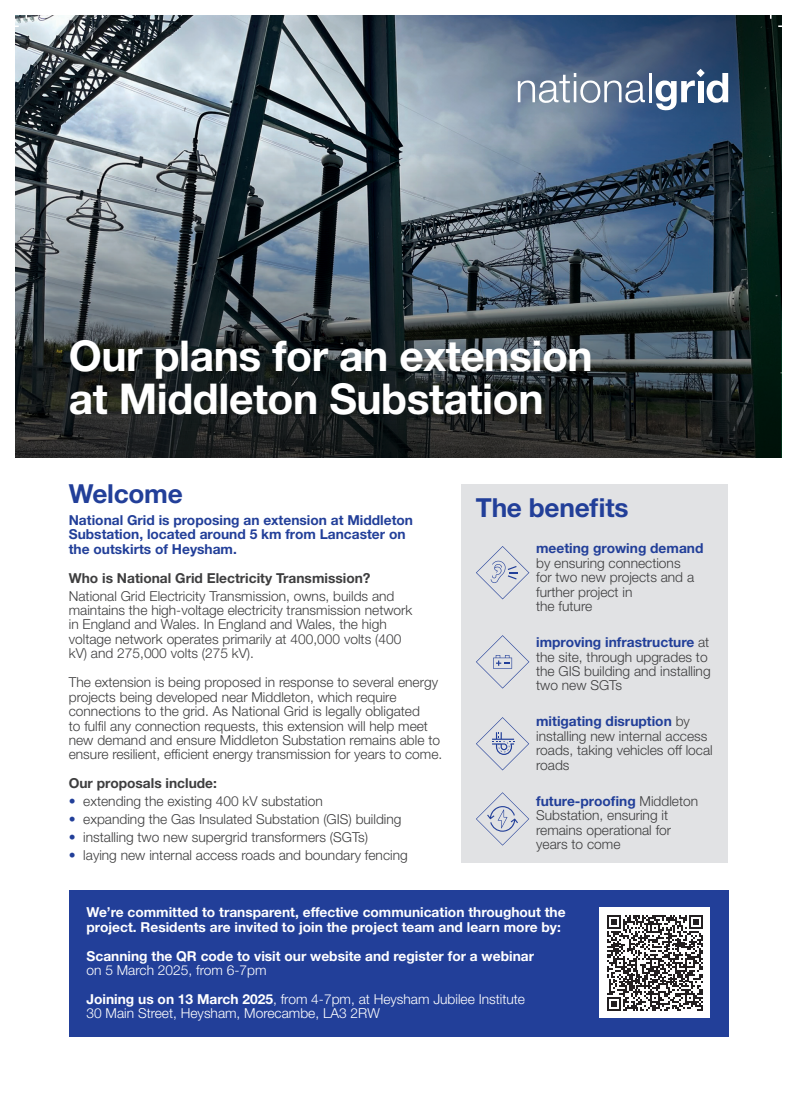
<style>
.page{position:relative;width:797px;height:1105px;background:#fff}
.page>*{position:absolute;margin:0;border:0;box-sizing:border-box;transform-origin:0 0}
.t1{font:700 42.5px/43.2px "Helvetica Neue LT Std";letter-spacing:-.01em;color:#fff}
.t2{font:700 26.25px "Helvetica Neue LT Std";letter-spacing:-.01em;color:#223f99}
.t3{font:300 13.75px/14.5px "Helvetica Neue LT Std";color:#3e3e3f}
.t4{font:700 13.75px/14.5px "Helvetica Neue LT Std";color:#fff}
.t5{font:700 13.75px/14.5px "Helvetica Neue LT Std";color:#223f99}
.t6{font:300 13.75px/28.9px "Helvetica Neue LT Std";color:#fff}
.t7{font:700 13.75px "Helvetica Neue LT Std";color:#3e3e3f}
.s1{color:#223f99}
.s2{font-weight:700;color:#223f99}
.s3{font-weight:700}
</style>
<div class="page">
<img style="left:16px;top:16px;width:765px;height:442px">
<svg style="left:167px;top:16px;width:614px;height:105px;background:#647789"></svg>
<svg style="left:16px;top:121px;width:765px;height:336px;background:#424e55"></svg>
<div style="left:69px;top:890px;width:659px;height:146px;background:#223f99"></div>
<div style="left:461px;top:484px;width:267px;height:379px;background:#e1e2e4"></div>
<svg style="left:518px;top:73px;width:127px;height:31px"></svg>
<hr style="left:648px;top:73px;width:3px;height:29px;background:#fff">
<svg style="left:654px;top:69px;width:74px;height:42px"></svg>
<div style="left:599px;top:907px;width:111px;height:111px;background:#fff"></div>
<svg style="left:607px;top:915px;width:95px;height:96px"></svg>
<svg style="left:476px;top:546px;width:53px;height:53px"></svg>
<svg style="left:476px;top:717px;width:53px;height:53px"></svg>
<svg style="left:476px;top:635px;width:53px;height:54px"></svg>
<svg style="left:476px;top:792px;width:53px;height:54px"></svg>
<h1 class="t1" style="left:69px;top:333px;width:525px">Our plans for an extension at Middleton Substation</h1>
<h2 class="t2" style="left:69px;top:478px;width:116px">Welcome</h2>
<p class="t5" style="left:69px;top:512px;width:346px">National Grid is proposing an extension at Middleton<br>Substation, located around 5 km from Lancaster on the outskirts of Heysham.</p>
<p class="t7" style="left:69px;top:569px;width:303px">Who is National Grid Electricity Transmission?</p>
<p class="t3" style="left:69px;top:588px;width:345px">National Grid Electricity Transmission, owns, builds and maintains the high-voltage electricity transmission network in England and Wales. In England and Wales, the high voltage network operates primarily at 400,000 volts (400 kV) and 275,000 volts (275 kV).</p>
<p class="t3" style="left:69px;top:675px;width:375px">The extension is being proposed in response to several energy projects being developed near Middleton, which require connections to the grid. As National Grid is legally obligated<br>to fulfil any connection requests, this extension will help meet new demand and ensure Middleton Substation remains able to ensure resilient, efficient energy transmission for years to come.</p>
<p class="t7" style="left:69px;top:775px;width:150px">Our proposals include:</p>
<p class="t3" style="left:69px;top:794px;width:255px"><span class="s1">•</span> extending the existing 400 kV substation</p>
<p class="t3" style="left:69px;top:812px;width:334px"><span class="s1">•</span> expanding the Gas Insulated Substation (GIS) building</p>
<p class="t3" style="left:69px;top:830px;width:301px"><span class="s1">•</span> installing two new supergrid transformers (SGTs)</p>
<p class="t3" style="left:69px;top:848px;width:340px"><span class="s1">•</span> laying new internal access roads and boundary fencing</p>
<h2 class="t2" style="left:476px;top:492px;width:154px">The benefits</h2>
<p class="t5" style="left:536px;top:541px;width:169px">meeting growing demand</p>
<p class="t3" style="left:536px;top:555px;width:159px">by ensuring connections for two new projects and a further project in<br>the future</p>
<p class="t3" style="left:536px;top:635px;width:176px"><span class="s2">improving infrastructure</span> at the site, through upgrades to the GIS building and installing two new SGTs</p>
<p class="t3" style="left:536px;top:714px;width:178px"><span class="s2">mitigating disruption</span> by installing new internal access roads, taking vehicles off local roads</p>
<p class="t3" style="left:536px;top:793px;width:163px"><span class="s2">future-proofing</span> Middleton<br>Substation, ensuring it remains operational for years to come</p>
<p class="t4" style="left:86px;top:905px;width:480px">We’re committed to transparent, effective communication throughout the project. Residents are invited to join the project team and learn more by:</p>
<p class="t4" style="left:86px;top:948px;width:449px">Scanning the QR code to visit our website and register for a webinar</p>
<p class="t6" style="left:86px;top:955px;width:440px">on 5 March 2025, from 6-7pm<br><span class="s3">Joining us on 13 March 2025</span>, from 4-7pm, at Heysham Jubilee Institute</p>
<p class="t6" style="left:86px;top:999px;width:295px">30 Main Street, Heysham, Morecambe, LA3 2RW</p>
</div>
